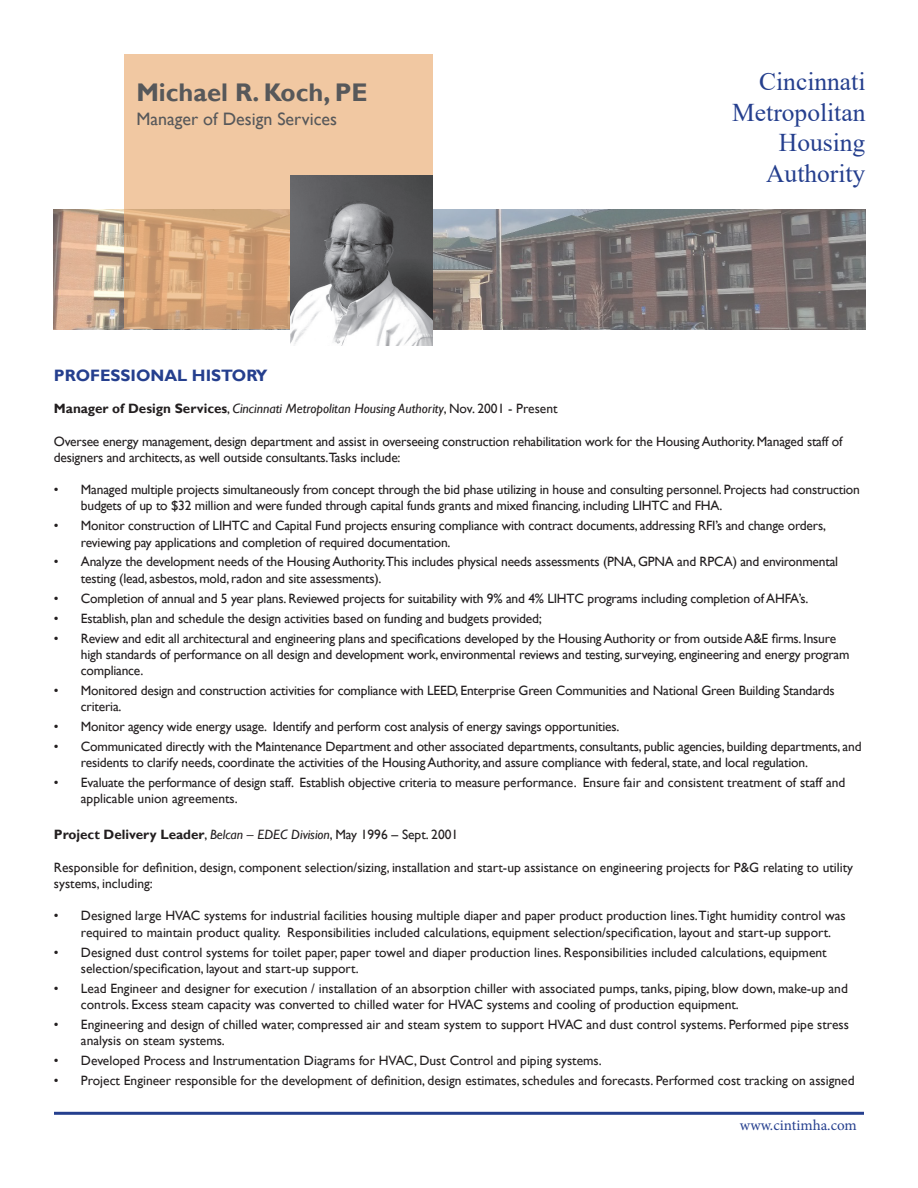
<style>
.page{position:relative;width:918px;height:1188px;background:#fff}
.page>*{position:absolute;margin:0;border:0;box-sizing:border-box;transform-origin:0 0}
.t1{font:25.5px/30.6px "Times New Roman";color:#253f8e;text-align:right}
.t2{font:700 25.5px "Gill Sans";color:#57585a}
.t3{font:18px "Gill Sans";color:#57585a}
.t4{font:700 16.5px "Gill Sans";color:#253f8e}
.t5{font:15px "Minion Pro";color:#253f8e}
.t6{font:13.5px/16.2px "Gill Sans";letter-spacing:-.015em;color:#231f20}
.t7{font:italic 13.5px "Gill Sans";color:#231f20}
.t8{font:700 13.5px "Gill Sans";color:#231f20}
.s1{font-weight:700;font-style:normal}
.s2{font-style:normal}
.s3{font-weight:400}
.s4{font-weight:400;font-style:italic}
</style>
<div class="page">
<hr style="left:54px;top:1112px;width:810px;height:3px;background:#253f8e">
<img style="left:54px;top:209px;width:811px;height:120px">
<svg style="left:125px;top:55px;width:308px;height:274px;background:#e7bc94"></svg>
<img style="left:291px;top:176px;width:142px;height:170px">
<h1 class="t2" style="left:136px;top:77px;width:233px">Michael R. Koch, PE</h1>
<h2 class="t3" style="left:136px;top:108px;width:202px">Manager of Design Services</h2>
<h1 class="t1" style="left:732px;top:66px;width:135px">Cincinnati<br>Metropolitan<br>Housing<br>Authority</h1>
<p class="t4" style="left:54px;top:365px;width:215px">PROFESSIONAL HISTORY</p>
<p class="t7" style="left:54px;top:401px;width:505px"><span class="s1">Manager of Design Services</span><span class="s2">,</span> Cincinnati Metropolitan Housing Authority<span class="s2">, Nov. 2001 - Present</span></p>
<p class="t6" style="left:54px;top:433px;width:790px">Oversee energy management, design department and assist in overseeing construction rehabilitation work for the Housing Authority. Managed staff of designers and architects, as well outside consultants.Tasks include:</p>
<p class="t6" style="left:81px;top:482px;width:780px;text-indent:-27px">• Managed multiple projects simultaneously from concept through the bid phase utilizing in house and consulting personnel. Projects had construction budgets of up to $32 million and were funded through capital funds grants and mixed financing, including LIHTC and FHA.</p>
<p class="t6" style="left:81px;top:518px;width:747px;text-indent:-27px">• Monitor construction of LIHTC and Capital Fund projects ensuring compliance with contract documents, addressing RFI’s and change orders, reviewing pay applications and completion of required documentation.</p>
<p class="t6" style="left:81px;top:554px;width:759px;text-indent:-27px">• Analyze the development needs of the Housing Authority.This includes physical needs assessments (PNA, GPNA and RPCA) and environmental testing (lead, asbestos, mold, radon and site assessments).</p>
<p class="t6" style="left:54px;top:590px;width:756px">• Completion of annual and 5 year plans. Reviewed projects for suitability with 9% and 4% LIHTC programs including completion of AHFA’s.</p>
<p class="t6" style="left:54px;top:610px;width:489px">• Establish, plan and schedule the design activities based on funding and budgets provided;</p>
<p class="t6" style="left:81px;top:630px;width:770px;text-indent:-27px">• Review and edit all architectural and engineering plans and specifications developed by the Housing Authority or from outside A&amp;E firms. Insure high standards of performance on all design and development work, environmental reviews and testing, surveying, engineering and energy program compliance.</p>
<p class="t6" style="left:81px;top:682px;width:755px;text-indent:-27px">• Monitored design and construction activities for compliance with LEED, Enterprise Green Communities and National Green Building Standards criteria.</p>
<p class="t6" style="left:54px;top:719px;width:567px">• Monitor agency wide energy usage. Identify and perform cost analysis of energy savings opportunities.</p>
<p class="t6" style="left:81px;top:739px;width:782px;text-indent:-27px">• Communicated directly with the Maintenance Department and other associated departments, consultants, public agencies, building departments, and residents to clarify needs, coordinate the activities of the Housing Authority, and assure compliance with federal, state, and local regulation.</p>
<p class="t6" style="left:81px;top:775px;width:766px;text-indent:-27px">• Evaluate the performance of design staff. Establish objective criteria to measure performance. Ensure fair and consistent treatment of staff and applicable union agreements.</p>
<p class="t8" style="left:54px;top:827px;width:406px">Project Delivery Leader<span class="s3">,</span> <span class="s4">Belcan – EDEC Division</span><span class="s3">, May 1996 – Sept. 2001</span></p>
<p class="t6" style="left:54px;top:859px;width:801px">Responsible for definition, design, component selection/sizing, installation and start-up assistance on engineering projects for P&amp;G relating to utility systems, including:</p>
<p class="t6" style="left:81px;top:908px;width:766px;text-indent:-27px">• Designed large HVAC systems for industrial facilities housing multiple diaper and paper product production lines.Tight humidity control was required to maintain product quality. Responsibilities included calculations, equipment selection/specification, layout and start-up support.</p>
<p class="t6" style="left:81px;top:944px;width:747px;text-indent:-27px">• Designed dust control systems for toilet paper, paper towel and diaper production lines. Responsibilities included calculations, equipment selection/specification, layout and start-up support.</p>
<p class="t6" style="left:81px;top:980px;width:768px;text-indent:-27px">• Lead Engineer and designer for execution / installation of an absorption chiller with associated pumps, tanks, piping, blow down, make-up and controls. Excess steam capacity was converted to chilled water for HVAC systems and cooling of production equipment.</p>
<p class="t6" style="left:81px;top:1017px;width:769px;text-indent:-27px">• Engineering and design of chilled water, compressed air and steam system to support HVAC and dust control systems. Performed pipe stress analysis on steam systems.</p>
<p class="t6" style="left:54px;top:1053px;width:549px">• Developed Process and Instrumentation Diagrams for HVAC, Dust Control and piping systems.</p>
<p class="t6" style="left:54px;top:1073px;width:802px">• Project Engineer responsible for the development of definition, design estimates, schedules and forecasts. Performed cost tracking on assigned</p>
<p class="t5" style="left:740px;top:1115px;width:118px">www.cintimha.com</p>
</div>
